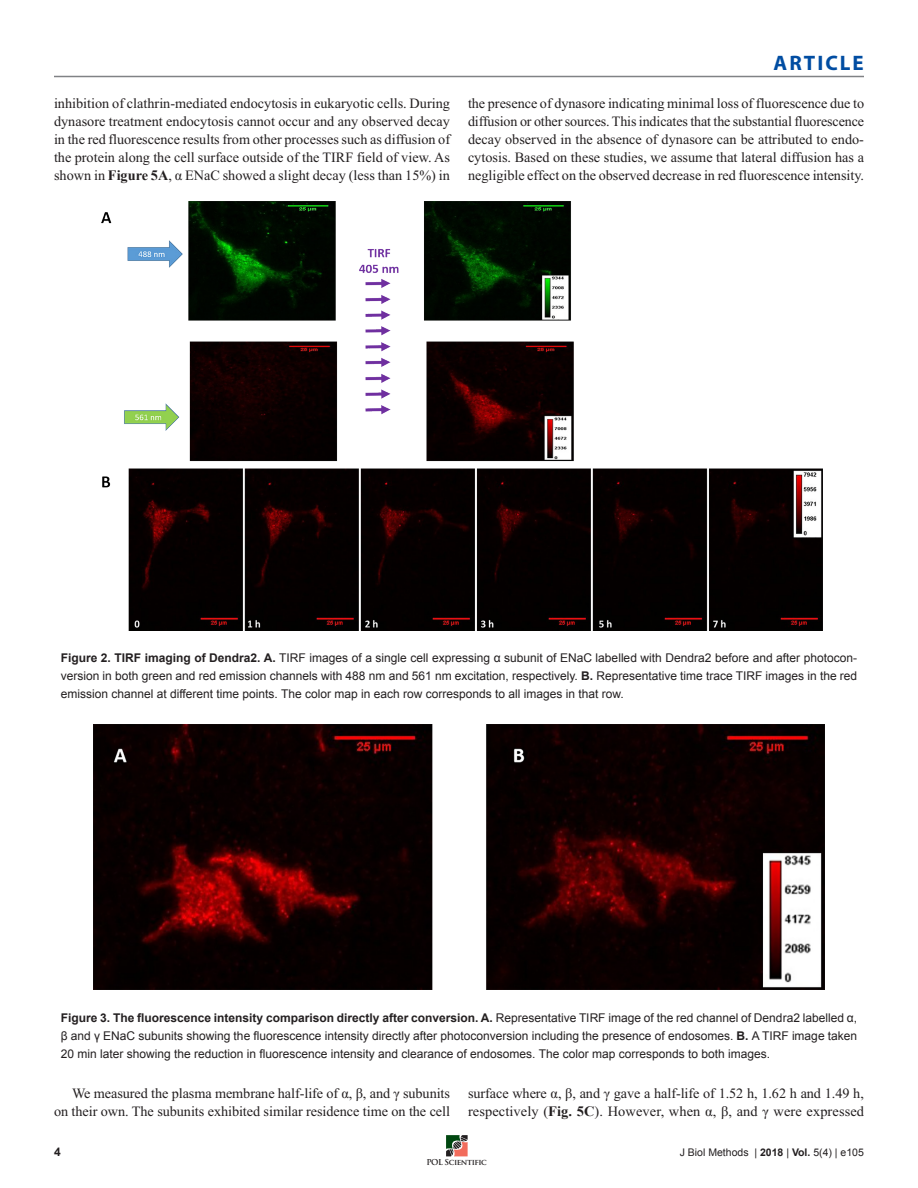
<style>
.page{position:relative;width:918px;height:1188px;background:#fff}
.page>*{position:absolute;margin:0;border:0;box-sizing:border-box;transform-origin:0 0}
.t1{font:700 21px "Myriad Pro";letter-spacing:.095em;color:#014da2}
.Body{font:14.25px/18px "Times New Roman";color:#231f20;text-align:justify}
.Figure_Legend_-_Span{font:12px/18px "Arial";color:#231f20;text-align:justify}
.t2{font:700 12px "Arial";color:#231f20}
.t3{font:10.5px "Arial";color:#231f20}
.t4{font:700 7.95px "Trajan Pro";letter-spacing:-.05em;color:#231f20}
.s1{font-weight:700}
</style>
<div class="page">
<svg style="left:446px;top:1135px;width:22px;height:21px"></svg>
<hr style="left:54px;top:76px;width:810px;height:1px;background:#808285">
<img style="left:101px;top:201px;width:721px;height:429px">
<img style="left:93px;top:724px;width:732px;height:266px">
<h1 class="t1" style="left:774px;top:49px;width:92px">ARTICLE</h1>
<p class="Body" style="left:54px;top:94px;width:398px">inhibition of clathrin-mediated endocytosis in eukaryotic cells. During dynasore treatment endocytosis cannot occur and any observed decay in the red fluorescence results from other processes such as diffusion of the protein along the cell surface outside of the TIRF field of view. As shown in <span class="s1">Figure 5A</span>, α ENaC showed a slight decay (less than 15%) in</p>
<p class="Body" style="left:468px;top:94px;width:398px">the presence of dynasore indicating minimal loss of fluorescence due to diffusion or other sources. This indicates that the substantial fluorescence decay observed in the absence of dynasore can be attributed to endo&shy;cytosis. Based on these studies, we assume that lateral diffusion has a negligible effect on the observed decrease in red fluorescence intensity.</p>
<p class="Figure_Legend_-_Span" style="left:61px;top:648px;width:798px"><span class="s1">Figure 2. TIRF imaging of Dendra2. A.</span> TIRF images of a single cell expressing α subunit of ENaC labelled with Dendra2 before and after photocon&shy;version in both green and red emission channels with 488 nm and 561 nm excitation, respectively. <span class="s1">B.</span> Representative time trace TIRF images in the red emission channel at different time points. The color map in each row corresponds to all images in that row.</p>
<p class="Figure_Legend_-_Span" style="left:61px;top:1008px;width:798px"><span class="s1">Figure 3. The fluorescence intensity comparison directly after conversion. A.</span> Representative TIRF image of the red channel of Dendra2 labelled α, β and γ ENaC subunits showing the fluorescence intensity directly after photoconversion including the presence of endosomes. <span class="s1">B.</span> A TIRF image taken 20 min later showing the reduction in fluorescence intensity and clearance of endosomes. The color map corresponds to both images.</p>
<p class="Body" style="left:54px;top:1084px;width:398px;text-align:right">We measured the plasma membrane half-life of α, β, and γ subunits<br>on their own. The subunits exhibited similar residence time on the cell</p>
<p class="Body" style="left:468px;top:1084px;width:398px">surface where α, β, and γ gave a half-life of 1.52 h, 1.62 h and 1.49 h, respectively (<span class="s1">Fig. 5C</span>). However, when α, β, and γ were expressed</p>
<p class="t2" style="left:54px;top:1143px;width:8px">4</p>
<p class="t3" style="left:680px;top:1145px;width:186px">J Biol Methods | <span class="s1">2018</span> | <span class="s1">Vol.</span> 5(4) | e105</p>
<p class="t4" style="left:427px;top:1158px;width:62px">POL Scientific</p>
</div>
